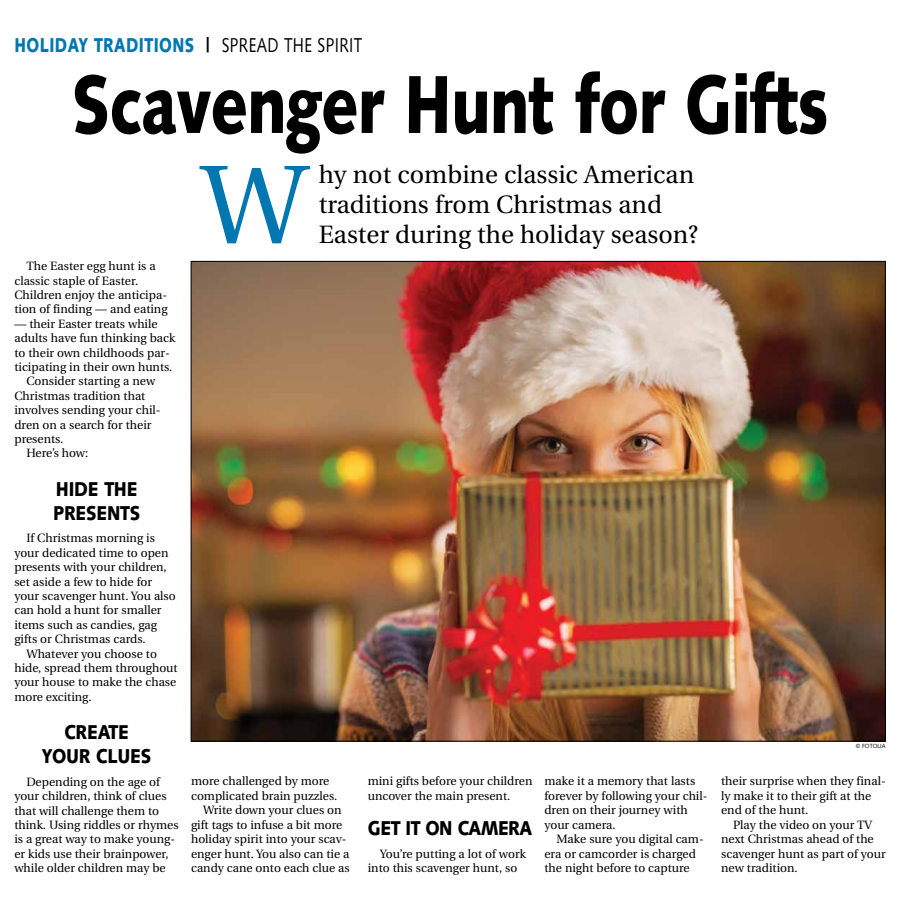
<style>
.page{position:relative;width:900px;height:908px;background:#fff}
.page>*{position:absolute;margin:0;border:0;box-sizing:border-box;transform-origin:0 0}
.t1{font:111.7px "Utopia";color:#0077b1}
.t2{font:900 82px "Syntax";letter-spacing:-.015em;color:#000;scale:.77 1}
.t3{font:25px/30px "Utopia";color:#000}
.t4{font:900 20px "Syntax";letter-spacing:.025em;color:#0077b1;scale:.77 1}
.t5{font:900 20px/24px "Syntax";letter-spacing:-.015em;color:#000;scale:.86 1}
.t6{font:900 20px "Syntax";letter-spacing:-.035em;color:#000;scale:.86 1}
.t7{font:12px/14.4px "Utopia";color:#000}
.t8{font:6px "Syntax";letter-spacing:-.01em;color:#000;scale:.95 1}
.s1{color:#000}
.s2{font-weight:400;color:#000}
</style>
<div class="page">
<img style="left:193px;top:263px;width:691px;height:476px">
<h3 class="t4" style="left:14px;top:33px;width:453px">HOLIDAY TRADITIONS <span class="s1">|</span> <span class="s2">SPREAD THE SPIRIT</span></h3>
<h2 class="t2" style="left:72px;top:56px;width:984px">Scavenger Hunt for Gifts</h2>
<h1 class="t1" style="left:201px;top:144px;width:107px">W</h1>
<h3 class="t3" style="left:319px;top:160px;width:381px">hy not combine classic American traditions from Christmas and<br>Easter during the holiday season?</h3>
<p class="t7" style="left:14px;top:259px;width:155px;text-indent:12px">The Easter egg hunt is a classic staple of Easter.<br>Children enjoy the anticipa&shy;tion of finding — and eating</p>
<p class="t7" style="left:14px;top:316px;width:145px">— their Easter treats while</p>
<p class="t7" style="left:14px;top:331px;width:163px">adults have fun thinking back</p>
<p class="t7" style="left:14px;top:345px;width:157px">to their own childhoods par-</p>
<p class="t7" style="left:14px;top:360px;width:159px">ticipating in their own hunts.</p>
<p class="t7" style="left:26px;top:374px;width:130px">Consider starting a new</p>
<p class="t7" style="left:14px;top:388px;width:133px">Christmas tradition that</p>
<p class="t7" style="left:14px;top:403px;width:148px">involves sending your chil-</p>
<p class="t7" style="left:14px;top:417px;width:139px">dren on a search for their</p>
<p class="t7" style="left:14px;top:432px;width:51px">presents.</p>
<p class="t7" style="left:26px;top:446px;width:63px">Here’s how:</p>
<h3 class="t5" style="left:53px;top:477px;width:103px">HIDE THE<br>PRESENTS</h3>
<p class="t7" style="left:26px;top:531px;width:130px">If Christmas morning is</p>
<p class="t7" style="left:14px;top:545px;width:156px">your dedicated time to open</p>
<p class="t7" style="left:14px;top:560px;width:154px">presents with your children,</p>
<p class="t7" style="left:14px;top:574px;width:139px">set aside a few to hide for</p>
<p class="t7" style="left:14px;top:588px;width:163px">your scavenger hunt. You also</p>
<p class="t7" style="left:14px;top:603px;width:149px">can hold a hunt for smaller</p>
<p class="t7" style="left:14px;top:617px;width:144px">items such as candies, gag</p>
<p class="t7" style="left:14px;top:632px;width:133px">gifts or Christmas cards.</p>
<p class="t7" style="left:26px;top:646px;width:132px">Whatever you choose to</p>
<p class="t7" style="left:14px;top:660px;width:165px">hide, spread them throughout</p>
<p class="t7" style="left:14px;top:675px;width:163px">your house to make the chase</p>
<p class="t7" style="left:14px;top:689px;width:79px">more exciting.</p>
<h3 class="t5" style="left:42px;top:720px;width:128px;text-align:center">CREATE<br>YOUR CLUES</h3>
<p class="t7" style="left:14px;top:774px;width:166px;text-indent:12px">Depending on the age of your children, think of clues that will challenge them to think. Using riddles or rhymes is a great way to make young&shy;er kids use their brainpower, while older children may be</p>
<p class="t7" style="left:191px;top:774px;width:140px">more challenged by more</p>
<p class="t8" style="left:856px;top:742px;width:33px">© FOTOLIA</p>
<p class="t7" style="left:544px;top:774px;width:165px">make it a memory that lasts forever by following your chil&shy;dren on their journey with your camera.</p>
<p class="t7" style="left:544px;top:831px;width:161px;text-indent:12px">Make sure you digital cam&shy;era or camcorder is charged the night before to capture</p>
<p class="t7" style="left:721px;top:774px;width:166px">their surprise when they final&shy;ly make it to their gift at the end of the hunt.</p>
<p class="t7" style="left:721px;top:817px;width:166px;text-indent:12px">Play the video on your TV next Christmas ahead of the scavenger hunt as part of your new tradition.</p>
<p class="t7" style="left:368px;top:774px;width:166px">mini gifts before your children uncover the main present.</p>
<h3 class="t6" style="left:368px;top:816px;width:193px">GET IT ON CAMERA</h3>
<p class="t7" style="left:368px;top:846px;width:160px;text-indent:12px">You’re putting a lot of work into this scavenger hunt, so</p>
<p class="t7" style="left:191px;top:788px;width:148px">complicated brain puzzles.</p>
<p class="t7" style="left:203px;top:803px;width:140px">Write down your clues on</p>
<p class="t7" style="left:191px;top:817px;width:153px">gift tags to infuse a bit more</p>
<p class="t7" style="left:191px;top:831px;width:157px">holiday spirit into your scav-</p>
<p class="t7" style="left:191px;top:846px;width:160px">enger hunt. You also can tie a</p>
<p class="t7" style="left:191px;top:860px;width:160px">candy cane onto each clue as</p>
</div>
